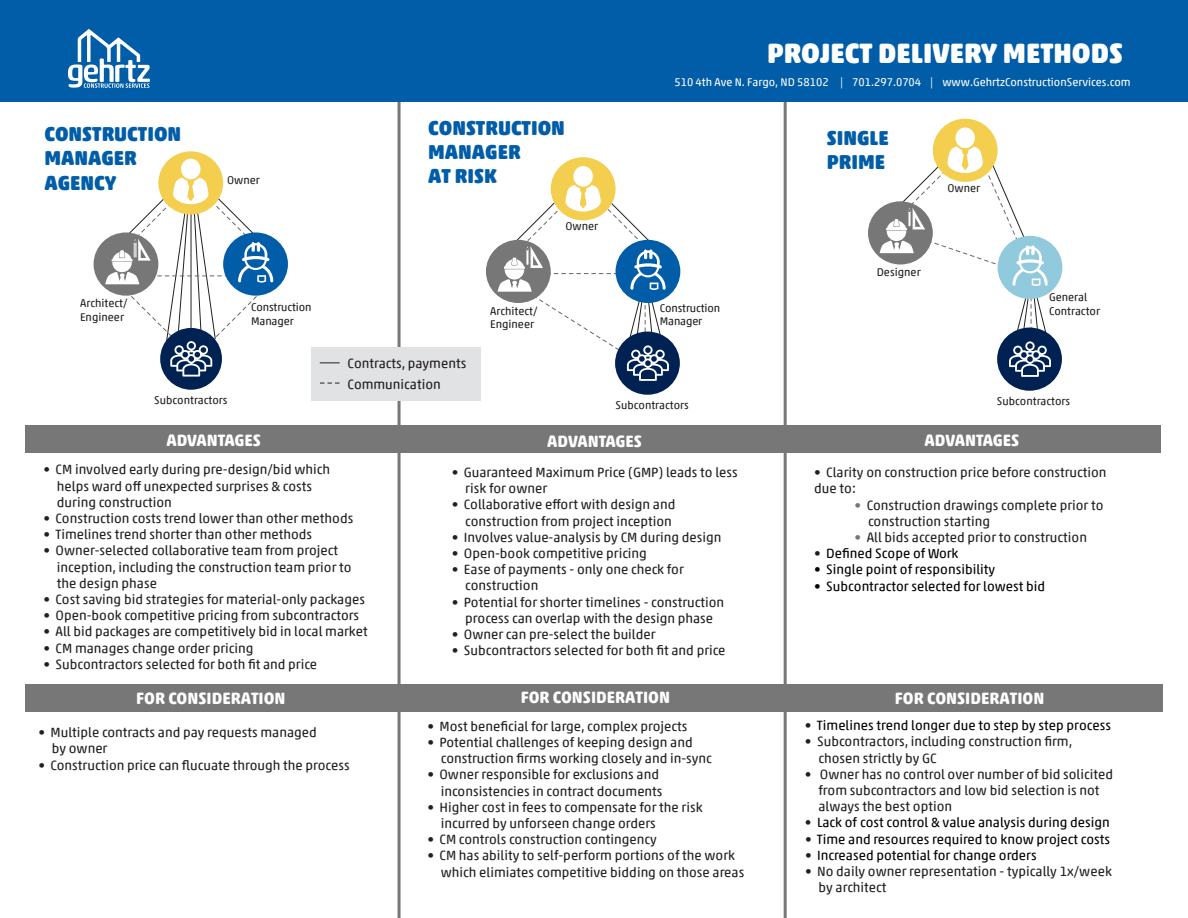
<style>
.page{position:relative;width:1188px;height:918px;background:#fff}
.page>*{position:absolute;margin:0;border:0;box-sizing:border-box;transform-origin:0 0}
.t1{font:900 28.2px "Akko Rounded Pro";color:#fff}
.t2{font:900 20.25px/24.3px "Akko Rounded Pro";color:#015da7}
.t3{font:700 16.5px "Akko Rounded Pro";color:#fff}
.t4{font:13.5px/16.2px "Akko Rounded Pro";color:#231f20}
.t5{font:13.5px "Akko Rounded Pro";color:#000}
.t6{font:11.25px/13.5px "Akko Rounded Pro";color:#231f20}
.t7{font:11.25px "Akko Rounded Pro";color:#fff}
.s1{color:#787778}
.s2{color:#231f20}
</style>
<div class="page">
<hr style="left:398px;top:94px;width:3px;height:824px;background:#787778">
<hr style="left:784px;top:79px;width:3px;height:839px;background:#787778">
<div style="left:25px;top:684px;width:1138px;height:28px;background:#787778"></div>
<div style="left:25px;top:426px;width:1136px;height:27px;background:#787778"></div>
<div style="left:0;top:0;width:1188px;height:101px;background:#015da7"></div>
<div style="left:160px;top:328px;width:62px;height:62px;background:#002252;border-radius:50%"></div>
<div style="left:933px;top:119px;width:65px;height:63px;background:#f3ce4f;border-radius:50%"></div>
<div style="left:868px;top:201px;width:65px;height:64px;background:#787778;border-radius:50%"></div>
<div style="left:998px;top:236px;width:64px;height:63px;background:#91cadc;border-radius:50%"></div>
<div style="left:955px;top:128px;width:20px;height:20px;background:#fff;border-radius:50%"></div>
<div style="left:997px;top:328px;width:65px;height:63px;background:#002252;border-radius:50%"></div>
<svg style="left:880px;top:146px;width:176px;height:231px"></svg>
<div style="left:158px;top:151px;width:65px;height:64px;background:#f3ce4f;border-radius:50%"></div>
<div style="left:94px;top:232px;width:64px;height:64px;background:#787778;border-radius:50%"></div>
<div style="left:223px;top:232px;width:65px;height:64px;background:#015da7;border-radius:50%"></div>
<div style="left:181px;top:159px;width:20px;height:20px;background:#fff;border-radius:50%"></div>
<svg style="left:105px;top:178px;width:168px;height:199px"></svg>
<div style="left:551px;top:157px;width:65px;height:63px;background:#f3ce4f;border-radius:50%"></div>
<div style="left:486px;top:240px;width:65px;height:63px;background:#787778;border-radius:50%"></div>
<div style="left:616px;top:240px;width:64px;height:63px;background:#015da7;border-radius:50%"></div>
<div style="left:573px;top:166px;width:20px;height:21px;background:#fff;border-radius:50%"></div>
<div style="left:615px;top:332px;width:65px;height:63px;background:#002252;border-radius:50%"></div>
<svg style="left:498px;top:185px;width:172px;height:196px"></svg>
<svg style="left:68px;top:29px;width:82px;height:59px"></svg>
<div style="left:311px;top:347px;width:169px;height:53px;background:#e1e2e4"></div>
<svg style="left:320px;top:363px;width:20px;height:1px"></svg>
<svg style="left:320px;top:383px;width:19px;height:1px"></svg>
<h1 class="t1" style="left:767px;top:36px;width:357px">PROJECT DELIVERY METHODS</h1>
<p class="t7" style="left:674px;top:75px;width:458px">510 4th Ave N. Fargo, ND 58102 | 701.297.0704 | www.GehrtzConstructionServices.com</p>
<h2 class="t2" style="left:44px;top:122px;width:138px">CONSTRUCTION<br>MANAGER<br>AGENCY</h2>
<p class="t6" style="left:227px;top:173px;width:34px">Owner</p>
<h2 class="t2" style="left:428px;top:115px;width:138px">CONSTRUCTION<br>MANAGER<br>AT RISK</h2>
<h2 class="t2" style="left:827px;top:126px;width:63px">SINGLE<br>PRIME</h2>
<p class="t6" style="left:947px;top:181px;width:34px">Owner</p>
<p class="t6" style="left:565px;top:219px;width:34px">Owner</p>
<p class="t6" style="left:877px;top:265px;width:45px">Designer</p>
<p class="t6" style="left:80px;top:296px;width:49px">Architect/<br>Engineer</p>
<p class="t6" style="left:251px;top:300px;width:62px">Construction<br>Manager</p>
<p class="t6" style="left:490px;top:304px;width:49px">Architect/<br>Engineer</p>
<p class="t6" style="left:660px;top:301px;width:62px">Construction<br>Manager</p>
<p class="t6" style="left:1049px;top:290px;width:52px">General<br>Contractor</p>
<p class="t4" style="left:348px;top:352px;width:120px;line-height:21.8px">Contracts, payments<br>Communication</p>
<p class="t6" style="left:154px;top:393px;width:75px">Subcontractors</p>
<p class="t6" style="left:616px;top:398px;width:75px">Subcontractors</p>
<p class="t6" style="left:997px;top:394px;width:75px">Subcontractors</p>
<p class="t3" style="left:166px;top:430px;width:96px">ADVANTAGES</p>
<p class="t3" style="left:547px;top:430px;width:96px">ADVANTAGES</p>
<p class="t3" style="left:925px;top:430px;width:96px">ADVANTAGES</p>
<p class="t4" style="left:57px;top:461px;width:275px;text-indent:-14px">• CM involved early during pre-design/bid which helps ward off unexpected surprises &amp; costs during construction</p>
<p class="t4" style="left:43px;top:510px;width:311px">• Construction costs trend lower than other methods</p>
<p class="t4" style="left:43px;top:526px;width:270px">• Timelines trend shorter than other methods</p>
<p class="t4" style="left:57px;top:542px;width:296px;text-indent:-14px">• Owner-selected collaborative team from project inception, including the construction team prior to the design phase</p>
<p class="t4" style="left:43px;top:591px;width:323px">• Cost saving bid strategies for material-only packages</p>
<p class="t4" style="left:43px;top:607px;width:317px">• Open-book competitive pricing from subcontractors</p>
<p class="t4" style="left:43px;top:623px;width:326px">• All bid packages are competitively bid in local market</p>
<p class="t4" style="left:43px;top:640px;width:212px">• CM manages change order pricing</p>
<p class="t4" style="left:43px;top:656px;width:275px">• Subcontractors selected for both fit and price</p>
<p class="t4" style="left:465px;top:464px;width:274px;text-indent:-14px">• Guaranteed Maximum Price (GMP) leads to less risk for owner</p>
<p class="t4" style="left:452px;top:496px;width:225px;text-align:right">• Collaborative effort with design and construction from project inception</p>
<p class="t4" style="left:452px;top:529px;width:271px">• Involves value-analysis by CM during design</p>
<p class="t4" style="left:452px;top:545px;width:197px">• Open-book competitive pricing</p>
<p class="t4" style="left:465px;top:561px;width:220px;text-indent:-14px">• Ease of payments - only one check for construction</p>
<p class="t4" style="left:452px;top:594px;width:274px;text-align:center">• Potential for shorter timelines - construction process can overlap with the design phase</p>
<p class="t4" style="left:452px;top:626px;width:205px">• Owner can pre-select the builder</p>
<p class="t4" style="left:452px;top:642px;width:275px">• Subcontractors selected for both fit and price</p>
<p class="t3" style="left:136px;top:688px;width:151px">FOR CONSIDERATION</p>
<p class="t3" style="left:521px;top:687px;width:151px">FOR CONSIDERATION</p>
<p class="t4" style="left:52px;top:724px;width:267px;text-indent:-14px">• Multiple contracts and pay requests managed by owner</p>
<p class="t4" style="left:38px;top:757px;width:313px">• Construction price can flucuate through the process</p>
<p class="t4" style="left:427px;top:718px;width:262px">• Most beneficial for large, complex projects</p>
<p class="t4" style="left:441px;top:734px;width:273px;text-indent:-14px">• Potential challenges of keeping design and construction firms working closely and in-sync</p>
<p class="t4" style="left:427px;top:766px;width:237px;text-align:right">• Owner responsible for exclusions and inconsistencies in contract documents</p>
<p class="t4" style="left:441px;top:799px;width:263px;text-indent:-14px">• Higher cost in fees to compensate for the risk incurred by unforseen change orders</p>
<p class="t4" style="left:427px;top:831px;width:231px">• CM controls construction contingency</p>
<p class="t4" style="left:441px;top:847px;width:305px;text-indent:-14px">• CM has ability to self-perform portions of the work which elimiates competitive bidding on those areas</p>
<p class="t4" style="left:814px;top:464px;width:294px">• Clarity on construction price before construction due to:</p>
<p class="t4" style="left:868px;top:497px;width:237px;text-indent:-14px"><span class="s1">•</span> Construction drawings complete prior to construction starting</p>
<p class="t4" style="left:855px;top:529px;width:234px"><span class="s1">•</span> All bids accepted prior to construction</p>
<p class="t5" style="left:814px;top:545px;width:146px"><span class="s2">•</span> Defined Scope of Work</p>
<p class="t5" style="left:814px;top:561px;width:183px">• Single point of responsibility</p>
<p class="t5" style="left:814px;top:578px;width:233px">• Subcontractor selected for lowest bid</p>
<p class="t3" style="left:895px;top:688px;width:151px">FOR CONSIDERATION</p>
<p class="t5" style="left:805px;top:717px;width:308px"><span class="s2">•</span> Timelines trend longer due to step by step process</p>
<p class="t4" style="left:818px;top:733px;width:255px;text-indent:-14px">• Subcontractors, including construction firm, chosen strictly by GC</p>
<p class="t4" style="left:818px;top:766px;width:296px;text-indent:-14px">• Owner has no control over number of bid solicited from subcontractors and low bid selection is not always the best option</p>
<p class="t5" style="left:805px;top:814px;width:306px"><span class="s2">•</span> Lack of cost control &amp; value analysis during design</p>
<p class="t5" style="left:805px;top:830px;width:307px"><span class="s2">•</span> Time and resources required to know project costs</p>
<p class="t5" style="left:805px;top:847px;width:233px"><span class="s2">•</span> Increased potential for change orders</p>
<p class="t4" style="left:819px;top:863px;width:295px;text-indent:-14px">• No daily owner representation - typically 1x/week by architect</p>
</div>
